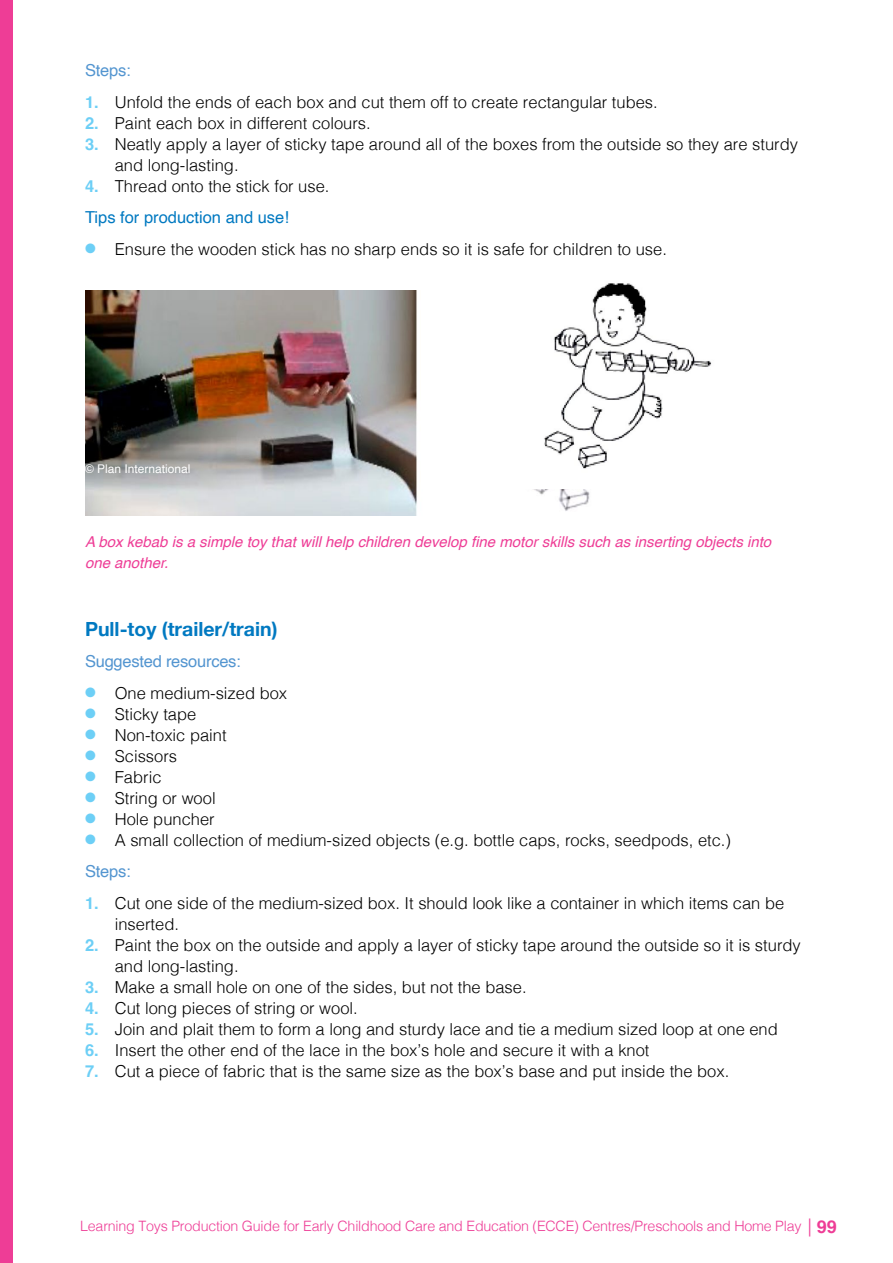
<style>
.page{position:relative;width:893px;height:1263px;background:#fff}
.page>*{position:absolute;margin:0;border:0;box-sizing:border-box;transform-origin:0 0}
.heading_4{font:700 19.5px "Helvetica Neue";color:#0079c1}
.body_text{font:300 16.5px/21px "Helvetica";color:#000}
._2024_Heading_5_-_70__blue{font:16.5px "Helvetica";letter-spacing:-.015em;color:#5395d0}
.Heading_5{font:16.5px "Helvetica";color:#0079c1}
.picture_captions{font:italic 15px/21px "Helvetica";color:#ee3d96}
.t1{font:300 14.25px "Helvetica";letter-spacing:-.015em;color:#ee3d96}
.table_numbered{font:12px "Helvetica";color:#fff}
.s1{font-weight:700;color:#6dcff6}
.s2{color:#6dcff6}
.s3{font-size:18px}
.s4{font-weight:700;font-size:18px}
</style>
<div class="page">
<div style="left:0;top:0;width:13px;height:1263px;background:#ee3d96"></div>
<img style="left:85px;top:290px;width:505px;height:225px">
<div style="left:421px;top:258px;width:382px;height:231px;background:#fff"></div>
<img style="left:544px;top:283px;width:168px;height:186px">
<p class="_2024_Heading_5_-_70__blue" style="left:85px;top:58px;width:47px">Steps:</p>
<p class="body_text" style="left:85px;top:90px;width:574px"><span class="s1">1.</span> Unfold the ends of each box and cut them off to create rectangular tubes.</p>
<p class="body_text" style="left:85px;top:111px;width:287px"><span class="s1">2.</span> Paint each box in different colours.</p>
<p class="body_text" style="left:115px;top:132px;width:685px;text-indent:-30px"><span class="s1">3.</span> Neatly apply a layer of sticky tape around all of the boxes from the outside so they are sturdy and long-lasting.</p>
<p class="body_text" style="left:85px;top:174px;width:246px"><span class="s1">4.</span> Thread onto the stick for use.</p>
<p class="Heading_5" style="left:85px;top:205px;width:205px">Tips for production and use!</p>
<p class="body_text" style="left:85px;top:237px;width:583px"><span class="s2">●</span> Ensure the wooden stick has no sharp ends so it is safe for children to use.</p>
<p class="table_numbered" style="left:85px;top:459px;width:107px">© Plan International</p>
<p class="picture_captions" style="left:85px;top:532px;width:688px">A box kebab is a simple toy that will help children develop fine motor skills such as inserting objects into one another.</p>
<p class="heading_4" style="left:85px;top:614px;width:194px">Pull-toy (trailer/train)</p>
<p class="_2024_Heading_5_-_70__blue" style="left:85px;top:649px;width:157px">Suggested resources:</p>
<p class="body_text" style="left:85px;top:681px;width:204px"><span class="s2">●</span> One medium-sized box</p>
<p class="body_text" style="left:85px;top:702px;width:113px"><span class="s2">●</span> Sticky tape</p>
<p class="body_text" style="left:85px;top:723px;width:143px"><span class="s2">●</span> Non-toxic paint</p>
<p class="body_text" style="left:85px;top:744px;width:94px"><span class="s2">●</span> Scissors</p>
<p class="body_text" style="left:85px;top:765px;width:78px"><span class="s2">●</span> Fabric</p>
<p class="body_text" style="left:85px;top:786px;width:132px"><span class="s2">●</span> String or wool</p>
<p class="body_text" style="left:85px;top:807px;width:131px"><span class="s2">●</span> Hole puncher</p>
<p class="body_text" style="left:85px;top:828px;width:647px"><span class="s2">●</span> A small collection of medium-sized objects (e.g. bottle caps, rocks, seedpods, etc.)</p>
<p class="_2024_Heading_5_-_70__blue" style="left:85px;top:859px;width:47px">Steps:</p>
<p class="body_text" style="left:115px;top:891px;width:671px;text-indent:-30px"><span class="s1">1.</span> Cut one side of the medium-sized box. It should look like a container in which items can be inserted.</p>
<p class="body_text" style="left:115px;top:933px;width:687px;text-indent:-30px"><span class="s1">2.</span> Paint the box on the outside and apply a layer of sticky tape around the outside so it is sturdy and long-lasting.</p>
<p class="body_text" style="left:85px;top:975px;width:443px"><span class="s1">3.</span> Make a small hole on one of the sides, but not the base.</p>
<p class="body_text" style="left:85px;top:996px;width:274px"><span class="s1">4.</span> Cut long pieces of string or wool.</p>
<p class="body_text" style="left:85px;top:1017px;width:694px"><span class="s1">5.</span> Join and plait them to form a long and sturdy lace and tie a medium sized loop at one end</p>
<p class="body_text" style="left:85px;top:1038px;width:566px"><span class="s1">6.</span> Insert the other end of the lace in the box’s hole and secure it with a knot</p>
<p class="body_text" style="left:85px;top:1059px;width:646px"><span class="s1">7.</span> Cut a piece of fabric that is the same size as the box’s base and put inside the box.</p>
<p class="t1" style="left:80px;top:1213px;width:758px">Learning Toys Production Guide for Early Childhood Care and Education (ECCE) Centres/Preschools and Home Play <span class="s3">|</span> <span class="s4">99</span></p>
</div>
